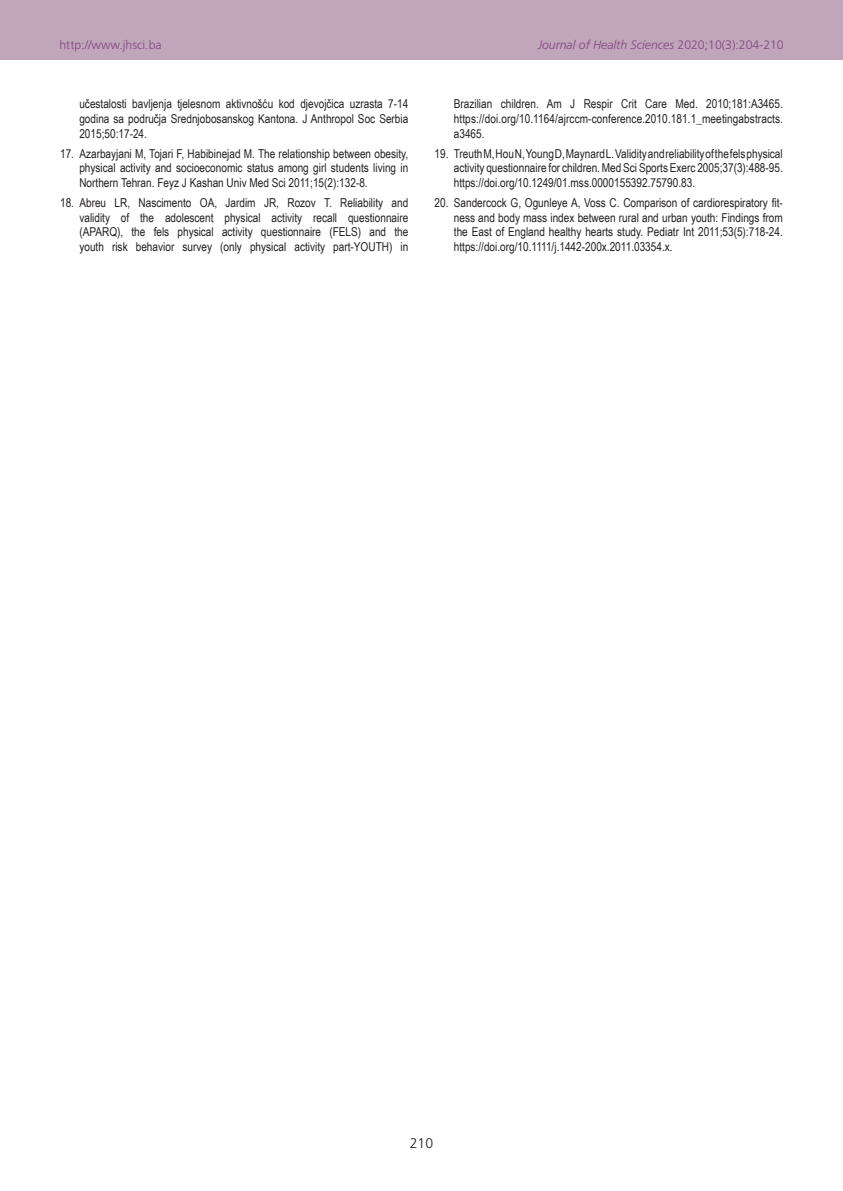
<style>
.page{position:relative;width:843px;height:1191px;background:#fff}
.page>*{position:absolute;margin:0;border:0;box-sizing:border-box;transform-origin:0 0}
.t1{font:300 14px "Frutiger CE";color:#231f20}
.REF{font:12.25px/14.7px "Arial Narrow";color:#231f20;text-align:justify}
.t2{font:italic 300 12.25px "Frutiger CE";color:#82467e}
.t3{font:300 12.25px "Frutiger CE";color:#82467e}
.s1{font-style:normal}
</style>
<div class="page">
<div style="left:0;top:0;width:843px;height:60px;background:#c0a5bb"></div>
<p class="t3" style="left:60px;top:37px;width:104px">http://www.jhsci.ba</p>
<p class="t2" style="left:538px;top:37px;width:247px">Journal of Health Sciences <span class="s1">2020;10(3):204-210</span></p>
<p class="REF" style="left:79px;top:96px;width:330px">učestalosti bavljenja tjelesnom aktivnošću kod djevojčica uzrasta 7-14 godina sa područja Srednjobosanskog Kantona. J Anthropol Soc Serbia 2015;50:17-24.</p>
<p class="REF" style="left:79px;top:145px;width:330px;text-indent:-19px">17. Azarbayjani M, Tojari F, Habibinejad M. The relationship between obesity, physical activity and socioeconomic status among girl students living in Northern Tehran. Feyz J Kashan Univ Med Sci 2011;15(2):132-8.</p>
<p class="REF" style="left:79px;top:195px;width:330px;text-indent:-19px">18. Abreu LR, Nascimento OA, Jardim JR, Rozov T. Reliability and validity of the adolescent physical activity recall questionnaire (APARQ), the fels physical activity questionnaire (FELS) and the youth risk behavior survey (only physical activity part-YOUTH) in</p>
<p class="REF" style="left:454px;top:96px;width:331px">Brazilian children. Am J Respir Crit Care Med. 2010;181:A3465. https://doi.org/10.1164/ajrccm-conference.2010.181.1_meetingabstracts. a3465.</p>
<p class="REF" style="left:454px;top:145px;width:330px;text-indent:-19px">19. Treuth M, Hou N, Young D, Maynard L. Validity and reliability of the fels physical activity questionnaire for children. Med Sci Sports Exerc 2005;37(3):488-95. https://doi.org/10.1249/01.mss.0000155392.75790.83.</p>
<p class="REF" style="left:454px;top:195px;width:330px;text-indent:-19px">20. Sandercock G, Ogunleye A, Voss C. Comparison of cardiorespiratory fit&shy;ness and body mass index between rural and urban youth: Findings from the East of England healthy hearts study. Pediatr Int 2011;53(5):718-24. https://doi.org/10.1111/j.1442-200x.2011.03354.x.</p>
<p class="t1" style="left:410px;top:1134px;width:25px">210</p>
</div>
